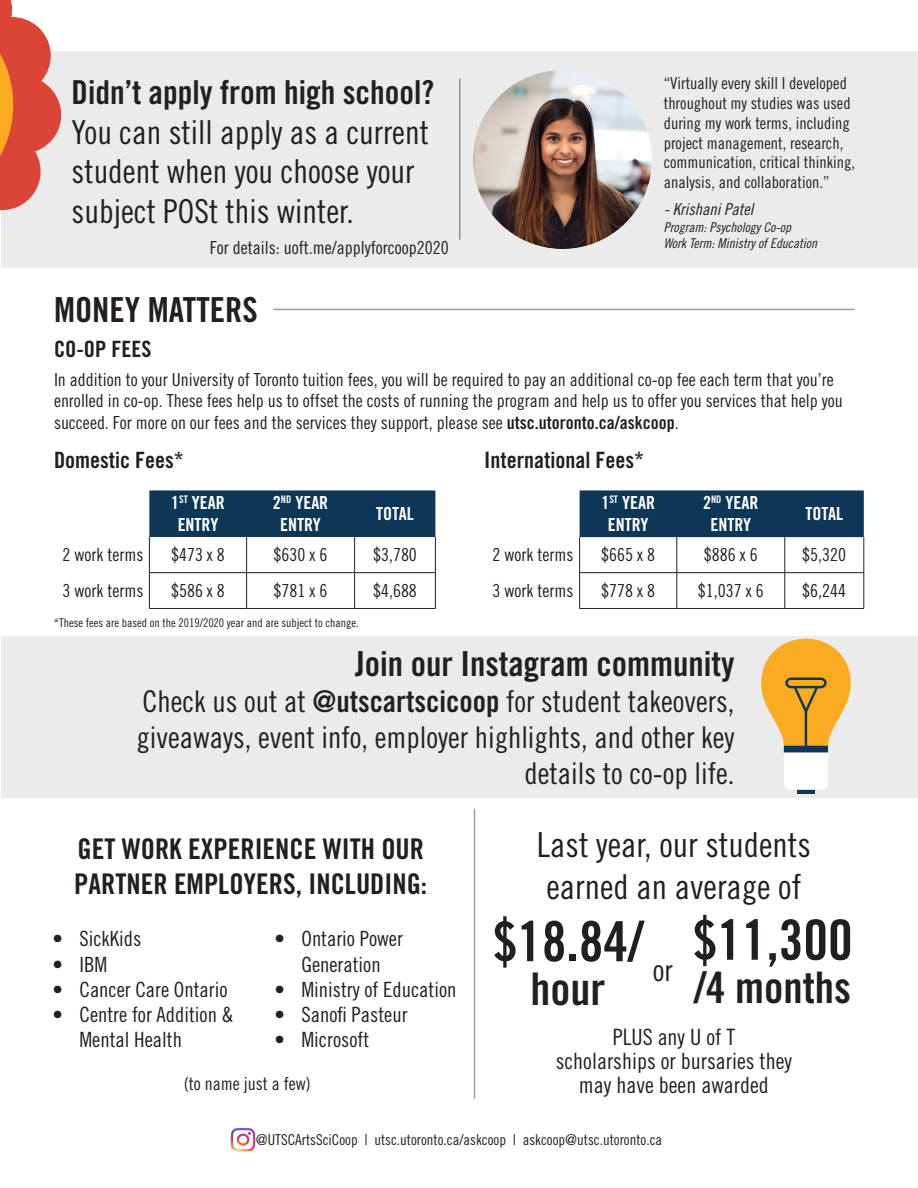
<style>
.page{position:relative;width:918px;height:1188px;background:#fff}
.page>*{position:absolute;margin:0;border:0;box-sizing:border-box;transform-origin:0 0}
.t1{font:55.5px "Trade Gothic LT Std Bd Cn 20";color:#231f20}
.t2{font:45px "Trade Gothic LT Std Bd Cn 20";color:#231f20}
.t3{font:43.5px "Trade Gothic LT Std Bd Cn 20";color:#231f20}
.t4{font:34.5px "Trade Gothic LT Std Bd Cn 20";color:#231f20}
.t5{font:34.5px "Trade Gothic LT Std Cn 18";color:#231f20}
.t6{font:33px/39.6px "Trade Gothic LT Std Cn 18";color:#231f20}
.t7{font:30px/36px "Trade Gothic LT Std Cn 18";color:#231f20;text-align:right}
.t8{font:28.5px/34.2px "Trade Gothic LT Std Bd Cn 20";color:#231f20}
.t9{font:22.5px/24px "Trade Gothic LT Std Cn 18";color:#231f20;text-align:center}
.t10{font:22.5px "Trade Gothic LT Std Bd Cn 20";color:#231f20}
.t11{font:21px/25.2px "Trade Gothic LT Std Cn 18";color:#231f20}
.t12{font:18px/21.6px "Trade Gothic LT Std Cn 18";color:#231f20}
.t13{font:18px/21.6px "Trade Gothic LT Std Bd Cn 20";color:#fff;text-align:center}
.t14{font:16.5px/19.8px "Trade Gothic LT Std Cn 18";color:#231f20}
.t15{font:16.5px "Trade Gothic LT Std Cn 18 Obl";color:#231f20}
.t16{font:15px "Trade Gothic LT Std Cn 18";color:#231f20}
.t17{font:13.5px/16.2px "Trade Gothic LT Std Cn 18 Obl";color:#231f20}
.t18{font:12px "Trade Gothic LT Std Cn 18";color:#231f20}
.s1{font-family:"Trade Gothic LT Std Bd Cn 20"}
</style>
<div class="page">
<div style="left:2px;top:51px;width:916px;height:217px;background:#ebebec"></div>
<div style="left:2px;top:636px;width:916px;height:162px;background:#ebebec"></div>
<svg style="left:0;top:0;width:62px;height:249px"></svg>
<div style="left:580px;top:490px;width:284px;height:47px;background:#0d3657"></div>
<hr style="left:785px;top:537px;width:1px;height:35px;background:#231f20">
<hr style="left:864px;top:537px;width:1px;height:35px;background:#231f20">
<hr style="left:677px;top:572px;width:108px;height:1px;background:#231f20">
<hr style="left:785px;top:572px;width:79px;height:1px;background:#231f20">
<hr style="left:785px;top:573px;width:1px;height:35px;background:#231f20">
<hr style="left:864px;top:573px;width:1px;height:35px;background:#231f20">
<hr style="left:677px;top:608px;width:108px;height:1px;background:#231f20">
<hr style="left:785px;top:608px;width:79px;height:1px;background:#231f20">
<hr style="left:579px;top:537px;width:1px;height:35px;background:#231f20">
<hr style="left:677px;top:537px;width:1px;height:35px;background:#231f20">
<hr style="left:579px;top:572px;width:98px;height:1px;background:#231f20">
<hr style="left:579px;top:573px;width:1px;height:35px;background:#231f20">
<hr style="left:677px;top:573px;width:1px;height:35px;background:#231f20">
<hr style="left:579px;top:608px;width:98px;height:1px;background:#231f20">
<div style="left:149px;top:490px;width:286px;height:47px;background:#0d3657"></div>
<hr style="left:354px;top:537px;width:1px;height:35px;background:#231f20">
<hr style="left:435px;top:537px;width:1px;height:35px;background:#231f20">
<hr style="left:247px;top:572px;width:108px;height:1px;background:#231f20">
<hr style="left:355px;top:572px;width:81px;height:1px;background:#231f20">
<hr style="left:354px;top:573px;width:1px;height:35px;background:#231f20">
<hr style="left:435px;top:573px;width:1px;height:35px;background:#231f20">
<hr style="left:247px;top:608px;width:108px;height:1px;background:#231f20">
<hr style="left:355px;top:608px;width:81px;height:1px;background:#231f20">
<hr style="left:149px;top:537px;width:1px;height:35px;background:#231f20">
<hr style="left:246px;top:537px;width:1px;height:35px;background:#231f20">
<hr style="left:149px;top:572px;width:98px;height:1px;background:#231f20">
<hr style="left:149px;top:573px;width:1px;height:35px;background:#231f20">
<hr style="left:246px;top:573px;width:1px;height:35px;background:#231f20">
<hr style="left:149px;top:608px;width:98px;height:1px;background:#231f20">
<div style="left:797px;top:777px;width:18px;height:17px;background:#0d3657"></div>
<svg style="left:761px;top:639px;width:90px;height:151px"></svg>
<img style="left:473px;top:71px;width:178px;height:178px">
<hr style="left:273px;top:309px;width:582px;height:1px;background:#231f20">
<hr style="left:474px;top:809px;width:1px;height:290px;background:#231f20">
<hr style="left:459px;top:79px;width:1px;height:161px;background:#231f20">
<img style="left:231px;top:1127px;width:24px;height:25px">
<p class="t6" style="left:72px;top:72px;width:364px"><span class="s1">Didn’t apply from high school?<br></span>You can still apply as a current student when you choose your subject POSt this winter.</p>
<p class="t12" style="left:210px;top:236px;width:240px">For details: uoft.me/applyforcoop2020</p>
<p class="t14" style="left:664px;top:73px;width:193px">“Virtually every skill I developed throughout my studies was used during my work terms, including project management, research, communication, critical thinking, analysis, and collaboration.”</p>
<p class="t15" style="left:664px;top:200px;width:91px">- Krishani Patel</p>
<p class="t17" style="left:664px;top:219px;width:155px">Program: Psychology Co-op<br>Work Term: Ministry of Education</p>
<p class="t4" style="left:54px;top:289px;width:205px">MONEY MATTERS</p>
<p class="t10" style="left:54px;top:335px;width:99px">CO-OP FEES</p>
<p class="t12" style="left:54px;top:368px;width:790px">In addition to your University of Toronto tuition fees, you will be required to pay an additional co-op fee each term that you’re enrolled in co-op. These fees help us to offset the costs of running the program and help us to offer you services that help you succeed. For more on our fees and the services they support, please see <span class="s1">utsc.utoronto.ca/askcoop</span>.</p>
<p class="t10" style="left:484px;top:446px;width:161px">International Fees*</p>
<p class="t13" style="left:601px;top:492px;width:55px">1<sup>ST</sup> YEAR<br>ENTRY</p>
<p class="t13" style="left:703px;top:492px;width:57px">2<sup>ND</sup> YEAR<br>ENTRY</p>
<p class="t13" style="left:805px;top:503px;width:39px">TOTAL</p>
<p class="t12" style="left:493px;top:544px;width:83px">2 work terms</p>
<p class="t12" style="left:601px;top:544px;width:55px">$665 x 8</p>
<p class="t12" style="left:704px;top:544px;width:55px">$886 x 6</p>
<p class="t12" style="left:802px;top:544px;width:45px">$5,320</p>
<p class="t12" style="left:493px;top:580px;width:83px">3 work terms</p>
<p class="t12" style="left:601px;top:580px;width:55px">$778 x 8</p>
<p class="t12" style="left:698px;top:580px;width:67px">$1,037 x 6</p>
<p class="t12" style="left:802px;top:580px;width:45px">$6,244</p>
<p class="t10" style="left:54px;top:446px;width:131px">Domestic Fees*</p>
<p class="t13" style="left:171px;top:492px;width:55px">1<sup>ST</sup> YEAR<br>ENTRY</p>
<p class="t13" style="left:273px;top:492px;width:57px">2<sup>ND</sup> YEAR<br>ENTRY</p>
<p class="t13" style="left:376px;top:503px;width:39px">TOTAL</p>
<p class="t12" style="left:62px;top:544px;width:83px">2 work terms</p>
<p class="t12" style="left:171px;top:544px;width:55px">$473 x 8</p>
<p class="t12" style="left:274px;top:544px;width:55px">$630 x 6</p>
<p class="t12" style="left:373px;top:544px;width:45px">$3,780</p>
<p class="t12" style="left:62px;top:580px;width:83px">3 work terms</p>
<p class="t12" style="left:171px;top:580px;width:55px">$586 x 8</p>
<p class="t12" style="left:274px;top:580px;width:55px">$781 x 6</p>
<p class="t12" style="left:373px;top:580px;width:45px">$4,688</p>
<p class="t18" style="left:54px;top:615px;width:307px">*These fees are based on the 2019/2020 year and are subject to change.</p>
<p class="t4" style="left:355px;top:642px;width:381px">Join our Instagram community</p>
<p class="t7" style="left:136px;top:683px;width:600px">Check us out at <span class="s1">@utscartscicoop</span> for student takeovers, giveaways, event info, employer highlights, and other key details to co-op life.</p>
<p class="t8" style="left:74px;top:832px;width:355px">GET WORK EXPERIENCE WITH OUR<br>PARTNER EMPLOYERS, INCLUDING:</p>
<p class="t11" style="left:52px;top:926px;width:90px">• SickKids</p>
<p class="t11" style="left:52px;top:951px;width:56px">• IBM</p>
<p class="t11" style="left:52px;top:977px;width:177px">• Cancer Care Ontario</p>
<p class="t11" style="left:80px;top:1002px;width:155px;text-indent:-27px">• Centre for Addition &amp;<br>Mental Health</p>
<p class="t11" style="left:274px;top:926px;width:130px;text-align:center">• Ontario Power<br>Generation</p>
<p class="t11" style="left:274px;top:977px;width:184px">• Ministry of Education</p>
<p class="t11" style="left:274px;top:1002px;width:135px">• Sanofi Pasteur</p>
<p class="t11" style="left:274px;top:1027px;width:96px">• Microsoft</p>
<p class="t12" style="left:184px;top:1073px;width:128px">(to name just a few)</p>
<p class="t5" style="left:537px;top:825px;width:276px">Last year, our students</p>
<p class="t5" style="left:547px;top:866px;width:256px">earned an average of</p>
<p class="t1" style="left:493px;top:908px;width:152px">$18.84/</p>
<p class="t2" style="left:531px;top:961px;width:76px">hour</p>
<p class="t7" style="left:653px;top:952px;width:22px">or</p>
<p class="t1" style="left:693px;top:906px;width:162px">$11,300</p>
<p class="t3" style="left:694px;top:961px;width:159px">/4 months</p>
<p class="t9" style="left:613px;top:1024px;width:124px">PLUS any U of T</p>
<p class="t9" style="left:556px;top:1048px;width:238px">scholarships or bursaries they may have been awarded</p>
<p class="t16" style="left:256px;top:1131px;width:408px">@UTSCArtsSciCoop | utsc.utoronto.ca/askcoop | askcoop@utsc.utoronto.ca</p>
</div>
